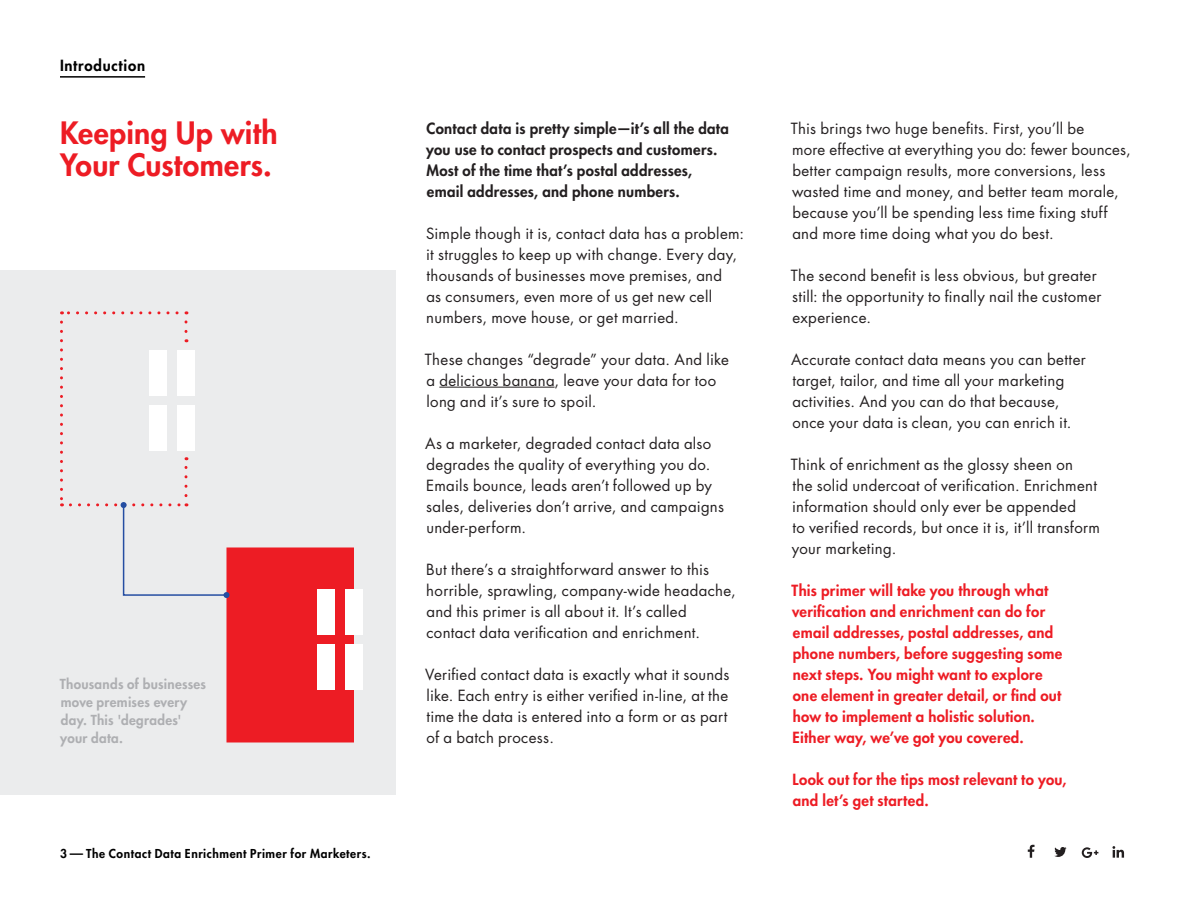
<style>
.page{position:relative;width:1188px;height:918px;background:#fff}
.page>*{position:absolute;margin:0;border:0;box-sizing:border-box;transform-origin:0 0}
.t1{font:800 30px/31.5px "Futura Std";letter-spacing:.01em;color:#ed1c24}
.t2{font:15px/21px "Futura Std";letter-spacing:.02em;color:#231f20}
.t3{font:800 15px/21px "Futura Std";letter-spacing:.02em;color:#ed1c24}
.t4{font:800 15px/21px "Futura Std";letter-spacing:.02em;color:#231f20}
.t5{font:800 15px "Futura Std";letter-spacing:.05em;color:#000}
.t6{font:800 13.5px/18px "Futura Std";letter-spacing:.025em;color:#aeafb2}
.t7{font:800 12px "Futura Std";letter-spacing:.045em;color:#000}
</style>
<div class="page">
<div style="left:0;top:270px;width:396px;height:525px;background:#ebeced"></div>
<svg style="left:184px;top:311px;width:4px;height:21px"></svg>
<svg style="left:62px;top:311px;width:115px;height:3px"></svg>
<svg style="left:60px;top:322px;width:3px;height:184px"></svg>
<svg style="left:184px;top:457px;width:4px;height:39px"></svg>
<svg style="left:70px;top:502px;width:284px;height:240px"></svg>
<div style="left:317px;top:589px;width:18px;height:46px;background:#fff"></div>
<div style="left:317px;top:644px;width:18px;height:46px;background:#fff"></div>
<div style="left:345px;top:589px;width:18px;height:46px;background:#fff"></div>
<div style="left:345px;top:644px;width:18px;height:46px;background:#fff"></div>
<div style="left:149px;top:350px;width:18px;height:46px;background:#fff"></div>
<div style="left:149px;top:405px;width:18px;height:46px;background:#fff"></div>
<div style="left:177px;top:350px;width:18px;height:46px;background:#fff"></div>
<div style="left:177px;top:405px;width:18px;height:46px;background:#fff"></div>
<hr style="left:60px;top:76px;width:85px;height:2px;background:#000">
<hr style="left:439px;top:387px;width:116px;height:1px;background:#231f20">
<svg style="left:1028px;top:845px;width:7px;height:13px"></svg>
<svg style="left:1054px;top:847px;width:13px;height:10px"></svg>
<svg style="left:1112px;top:846px;width:12px;height:12px"></svg>
<svg style="left:1082px;top:847px;width:16px;height:11px"></svg>
<p class="t5" style="left:60px;top:56px;width:87px">Introduction</p>
<h1 class="t1" style="left:60px;top:117px;width:219px">Keeping Up with<br>Your Customers.</h1>
<p class="t6" style="left:60px;top:675px;width:148px">Thousands of businesses move premises every day. This 'degrades' your data.</p>
<p class="t7" style="left:60px;top:846px;width:312px">3—The Contact Data Enrichment Primer for Marketers.</p>
<p class="t4" style="left:426px;top:118px;width:304px">Contact data is pretty simple—it’s all the data you use to contact prospects and customers.<br>Most of the time that’s postal addresses, email addresses, and phone numbers.</p>
<p class="t2" style="left:426px;top:223px;width:320px">Simple though it is, contact data has a problem: it struggles to keep up with change. Every day, thousands of businesses move premises, and<br>as consumers, even more of us get new cell numbers, move house, or get married.</p>
<p class="t2" style="left:425px;top:349px;width:306px">These changes “degrade” your data. And like a delicious banana, leave your data for too long and it’s sure to spoil.</p>
<p class="t2" style="left:425px;top:433px;width:300px">As a marketer, degraded contact data also degrades the quality of everything you do.<br>Emails bounce, leads aren’t followed up by sales, deliveries don’t arrive, and campaigns under-perform.</p>
<p class="t2" style="left:426px;top:559px;width:311px">But there’s a straightforward answer to this horrible, sprawling, company-wide headache, and this primer is all about it. It’s called contact data verification and enrichment.</p>
<p class="t2" style="left:425px;top:664px;width:306px">Verified contact data is exactly what it sounds like. Each entry is either verified in-line, at the time the data is entered into a form or as part of a batch process.</p>
<p class="t2" style="left:791px;top:118px;width:341px">This brings two huge benefits. First, you’ll be<br>more effective at everything you do: fewer bounces, better campaign results, more conversions, less wasted time and money, and better team morale, because you’ll be spending less time fixing stuff and more time doing what you do best.</p>
<p class="t2" style="left:791px;top:265px;width:312px">The second benefit is less obvious, but greater still: the opportunity to finally nail the customer experience.</p>
<p class="t2" style="left:791px;top:349px;width:296px">Accurate contact data means you can better target, tailor, and time all your marketing activities. And you can do that because, once your data is clean, you can enrich it.</p>
<p class="t2" style="left:791px;top:454px;width:311px">Think of enrichment as the glossy sheen on<br>the solid undercoat of verification. Enrichment information should only ever be appended<br>to verified records, but once it is, it’ll transform your marketing.</p>
<p class="t3" style="left:792px;top:580px;width:272px">This primer will take you through what verification and enrichment can do for email addresses, postal addresses, and phone numbers, before suggesting some next steps. You might want to explore one element in greater detail, or find out how to implement a holistic solution.<br>Either way, we’ve got you covered.</p>
<p class="t3" style="left:793px;top:769px;width:275px">Look out for the tips most relevant to you, and let’s get started.</p>
</div>
